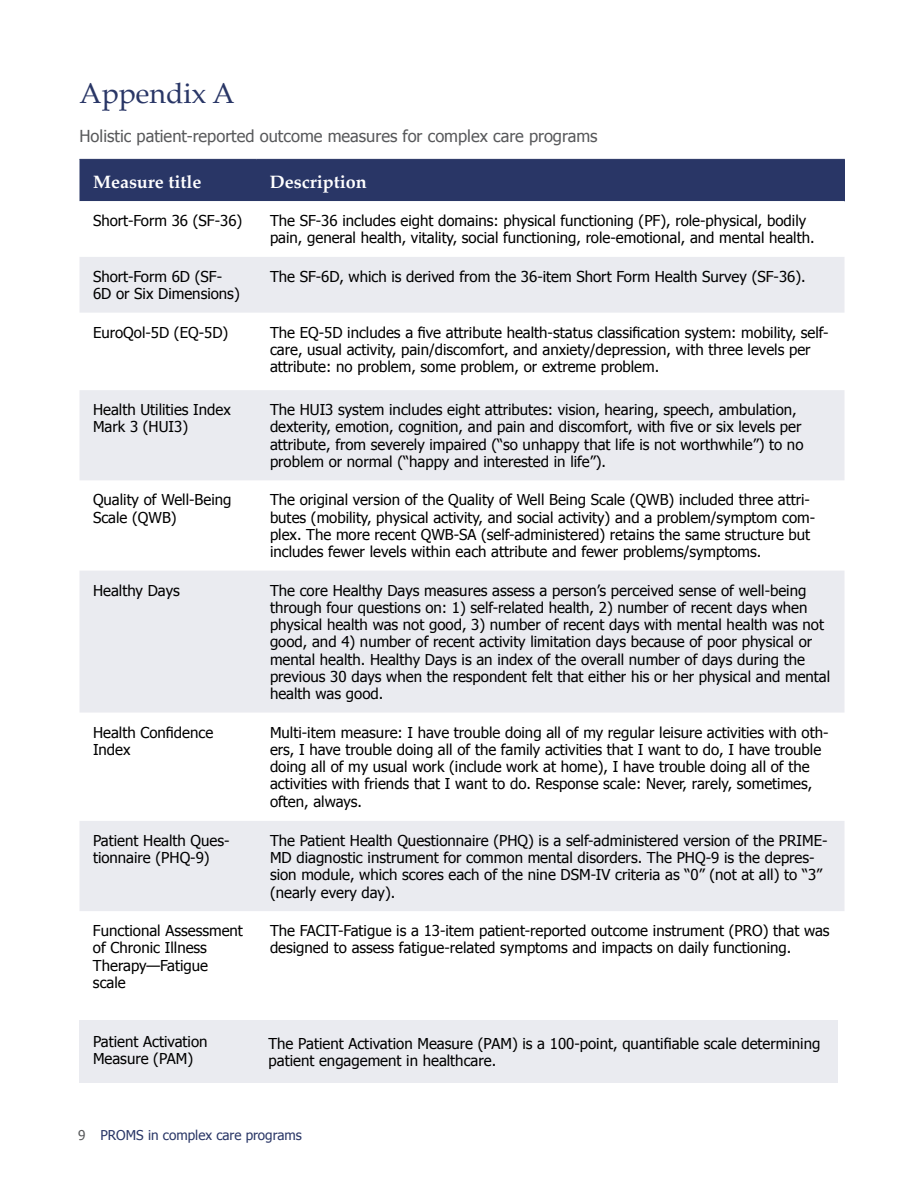
<style>
.page{position:relative;width:918px;height:1188px;background:#fff}
.page>*{position:absolute;margin:0;border:0;box-sizing:border-box;transform-origin:0 0}
.t1{font:28.5px "Palatino";color:#293666}
.t2{font:700 18px "Palatino";color:#fff}
.t3{font:16.5px "Tahoma";color:#58595b}
.t4{font:15px/17.2px "Tahoma";color:#000}
.t5{font:13.5px "Tahoma";color:#293666}
.s1{color:#58595b}
</style>
<div class="page">
<div style="left:80px;top:160px;width:764px;height:41px;background:#293666"></div>
<svg style="left:80px;top:257px;width:764px;height:654px;fill:#eaebf0"></svg>
<hr style="left:80px;top:159px;width:176px;height:1px;background:#293666">
<hr style="left:256px;top:159px;width:589px;height:1px;background:#293666">
<hr style="left:844px;top:160px;width:1px;height:41px;background:#293666">
<div style="left:80px;top:1020px;width:168px;height:63px;background:#eaebf0"></div>
<div style="left:248px;top:1020px;width:590px;height:63px;background:#eaebf0"></div>
<h1 class="t1" style="left:80px;top:70px;width:157px">Appendix A</h1>
<p class="t3" style="left:80px;top:125px;width:520px">Holistic patient-reported outcome measures for complex care programs</p>
<p class="t2" style="left:93px;top:166px;width:110px">Measure title</p>
<p class="t2" style="left:270px;top:166px;width:98px">Description</p>
<p class="t4" style="left:93px;top:211px;width:151px">Short-Form 36 (SF-36)</p>
<p class="t4" style="left:270px;top:211px;width:546px">The SF-36 includes eight domains: physical functioning (PF), role-physical, bodily pain, general health, vitality, social functioning, role-emotional, and mental health.</p>
<p class="t4" style="left:93px;top:267px;width:148px">Short-Form 6D (SF-<br>6D or Six Dimensions)</p>
<p class="t4" style="left:270px;top:267px;width:537px">The SF-6D, which is derived from the 36-item Short Form Health Survey (SF-36).</p>
<p class="t4" style="left:93px;top:323px;width:137px">EuroQol-5D (EQ-5D)</p>
<p class="t4" style="left:270px;top:323px;width:560px">The EQ-5D includes a five attribute health-status classification system: mobility, self&shy;care, usual activity, pain/discomfort, and anxiety/depression, with three levels per attribute: no problem, some problem, or extreme problem.</p>
<p class="t4" style="left:93px;top:400px;width:139px">Health Utilities Index<br>Mark 3 (HUI3)</p>
<p class="t4" style="left:270px;top:400px;width:535px">The HUI3 system includes eight attributes: vision, hearing, speech, ambulation, dexterity, emotion, cognition, and pain and discomfort, with five or six levels per attribute, from severely impaired (“so unhappy that life is not worthwhile”) to no problem or normal (“happy and interested in life”).</p>
<p class="t4" style="left:93px;top:491px;width:140px">Quality of Well-Being<br>Scale (QWB)</p>
<p class="t4" style="left:270px;top:491px;width:547px">The original version of the Quality of Well Being Scale (QWB) included three attri&shy;butes (mobility, physical activity, and social activity) and a problem/symptom com&shy;plex. The more recent QWB-SA (self-administered) retains the same structure but includes fewer levels within each attribute and fewer problems/symptoms.</p>
<p class="t4" style="left:93px;top:581px;width:88px">Healthy Days</p>
<p class="t4" style="left:270px;top:581px;width:562px">The core Healthy Days measures assess a person’s perceived sense of well-being through four questions on: 1) self-related health, 2) number of recent days when physical health was not good, 3) number of recent days with mental health was not good, and 4) number of recent activity limitation days because of poor physical or mental health. Healthy Days is an index of the overall number of days during the previous 30 days when the respondent felt that either his or her physical and mental health was good.</p>
<p class="t4" style="left:93px;top:723px;width:122px">Health Confidence<br>Index</p>
<p class="t4" style="left:270px;top:723px;width:560px">Multi-item measure: I have trouble doing all of my regular leisure activities with oth&shy;ers, I have trouble doing all of the family activities that I want to do, I have trouble doing all of my usual work (include work at home), I have trouble doing all of the activities with friends that I want to do. Response scale: Never, rarely, sometimes, often, always.</p>
<p class="t4" style="left:93px;top:831px;width:138px">Patient Health Ques&shy;tionnaire (PHQ-9)</p>
<p class="t4" style="left:270px;top:831px;width:559px">The Patient Health Questionnaire (PHQ) is a self-administered version of the PRIME-MD diagnostic instrument for common mental disorders. The PHQ-9 is the depres&shy;sion module, which scores each of the nine DSM-IV criteria as “0” (not at all) to “3” (nearly every day).</p>
<p class="t4" style="left:93px;top:921px;width:151px">Functional Assessment of Chronic Illness<br>Therapy—Fatigue scale</p>
<p class="t4" style="left:270px;top:921px;width:561px">The FACIT-Fatigue is a 13-item patient-reported outcome instrument (PRO) that was designed to assess fatigue-related symptoms and impacts on daily functioning.</p>
<p class="t4" style="left:93px;top:1032px;width:116px">Patient Activation<br>Measure (PAM)</p>
<p class="t4" style="left:268px;top:1034px;width:553px">The Patient Activation Measure (PAM) is a 100-point, quantifiable scale determining patient engagement in healthcare.</p>
<p class="t5" style="left:78px;top:1126px;width:225px"><span class="s1">9</span> PROMS in complex care programs</p>
</div>
